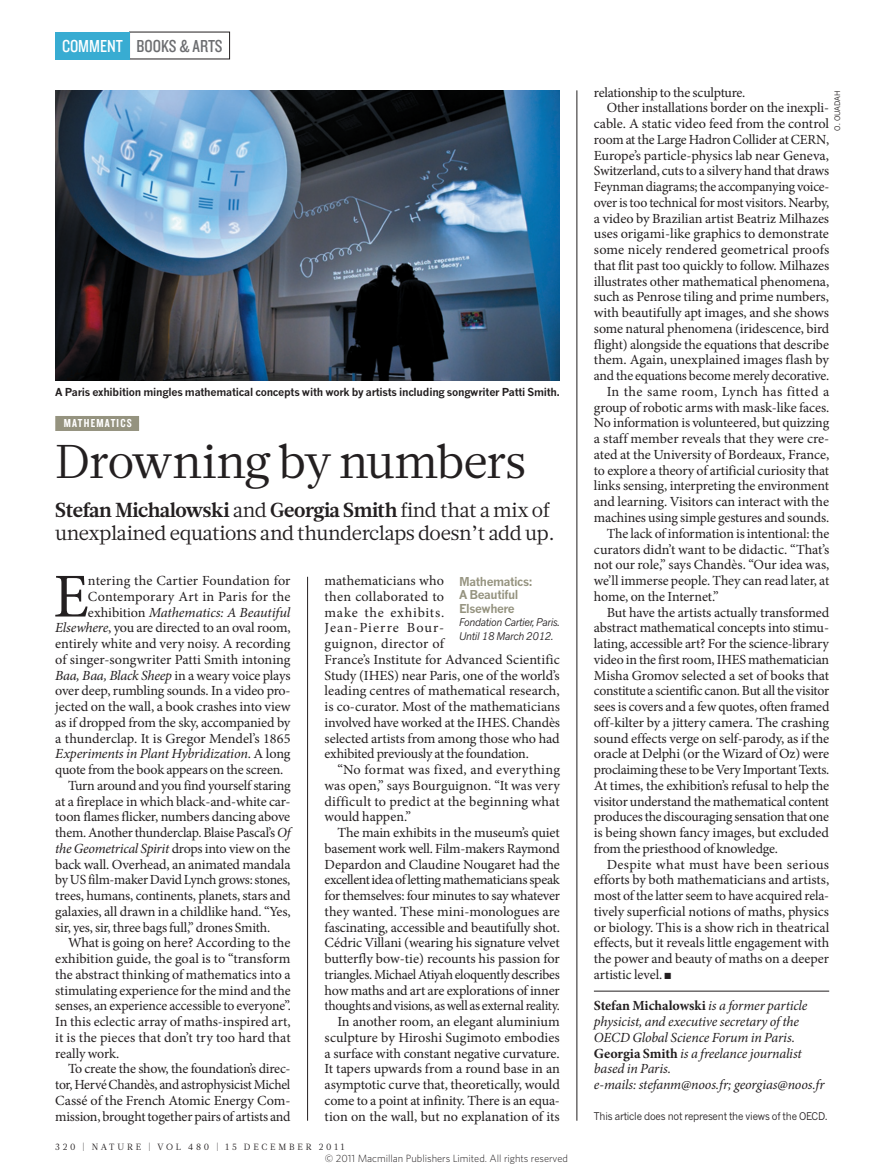
<style>
.page{position:relative;width:893px;height:1174px;background:#fff}
.page>*{position:absolute;margin:0;border:0;box-sizing:border-box;transform-origin:0 0}
.BODY_DROP_CAP{font:62.4px "Minion Pro";color:#231f20}
.BOOKS_HEAD_31{font:47.25px "Glosa Math";letter-spacing:-.02em;color:#231f20}
.BOOKS_INTRO{font:20.25px/23.7px "Glosa Math";letter-spacing:-.025em;color:#231f20}
.t1{font:18px "Knockout 29 Junior Ltweight";color:#6c6d70}
.t2{font:18px "Knockout 29 Junior Ltweight";color:#fff}
.BODY_INDENT{font:13.95px/15.8px "Minion Pro";letter-spacing:-.01em;color:#231f20;text-align:justify}
.BODY_DROP_CAP-2{font:13.95px "Minion Pro";letter-spacing:-.005em;color:#231f20}
.AUTHOR_DETAILS{font:italic 13.95px/15.8px "Minion Pro";letter-spacing:-.01em;color:#231f20}
.BODY_DROP_CAP-3{font:italic 13.95px "Minion Pro";letter-spacing:-.015em;color:#231f20}
.BOOK_TITLE{font:700 12px/13.5px "News Gothic MTOT";letter-spacing:-.035em;color:#95937f}
.SUBJECT_STRAP{font:12px "Knockout 49 Liteweight";letter-spacing:.1em;color:#fff}
.PIC_CAPTION{font:700 10.8px "News Gothic MTOT";letter-spacing:-.02em;color:#231f20}
.t3{font:300 10.5px "Whitney";color:#231f20}
.SUPP_READING{font:10.5px "News Gothic MTOT";letter-spacing:-.02em;color:#231f20;scale:.95 1}
.BOOK_DETAILS{font:italic 10.5px/13.5px "News Gothic MTOT";letter-spacing:-.035em;color:#231f20}
.t4{font:9px "Glosa Math";letter-spacing:.3em;color:#231f20}
.PIC_CREDIT{font:7.5px "News Gothic MTOT";color:#231f20}
.s1{font-weight:700}
.s2{font-style:normal}
.s3{font-style:italic}
.s4{font-weight:700;font-style:normal}
</style>
<div class="page">
<img style="left:55px;top:90px;width:505px;height:290px">
<div style="left:55px;top:416px;width:84px;height:15px;background:#95937f"></div>
<hr style="left:594px;top:990px;width:235px;height:1px;background:#231f20">
<hr style="left:577px;top:90px;width:1px;height:1030px;background:#231f20">
<hr style="left:307px;top:577px;width:1px;height:543px;background:#231f20">
<div style="left:55px;top:32px;width:75px;height:27px;background:#38acd2"></div>
<p class="t2" style="left:62px;top:34px;width:62px">COMMENT</p>
<p class="t1" style="left:136px;top:34px;width:88px">BOOKS &amp; ARTS</p>
<p class="PIC_CAPTION" style="left:55px;top:385px;width:506px">A Paris exhibition mingles mathematical concepts with work by artists including songwriter Patti Smith.</p>
<p class="SUBJECT_STRAP" style="left:64px;top:416px;width:70px">MATHEMATICS</p>
<p class="BOOKS_HEAD_31" style="left:55px;top:430px;width:472px">Drowning by numbers</p>
<p class="BOOKS_INTRO" style="left:55px;top:498px;width:501px"><span class="s1">Stefan Michalowski</span> and <span class="s1">Georgia Smith</span> find that a mix of unexplained equations and thunderclaps doesn’t add up.</p>
<p class="BODY_DROP_CAP" style="left:53px;top:555px;width:37px">E</p>
<p class="BODY_DROP_CAP-2" style="left:88px;top:571px;width:204px">ntering the Cartier Foundation for</p>
<p class="BODY_INDENT" style="left:325px;top:573px;width:237px;text-align:left">mathematicians who<br>then collaborated to<br>make the exhibits.<br>Jean-Pierre Bour-<br>guignon, director of<br>France’s Institute for Advanced Scientific Study (IHES) near Paris, one of the world’s leading centres of mathematical research, is co-curator. Most of the mathematicians involved have worked at the IHES. Chandès selected artists from among those who had exhibited previously at the foundation.</p>
<p class="BODY_INDENT" style="left:325px;top:762px;width:237px;text-indent:13px">“No format was fixed, and everything was open,” says Bourguignon. “It was very difficult to predict at the beginning what would happen.”</p>
<p class="BODY_INDENT" style="left:325px;top:825px;width:237px;text-indent:13px">The main exhibits in the museum’s quiet basement work well. Film-makers Raymond Depardon and Claudine Nougaret had the excellent idea of letting mathematicians speak for themselves: four minutes to say whatever they wanted. These mini-monologues are fascinating, accessible and beautifully shot.<br>Cédric Villani (wearing his signature velvet butterfly bow-tie) recounts his passion for triangles. Michael Atiyah eloquently describes how maths and art are explorations of inner thoughts and visions, as well as external reality.</p>
<p class="BODY_INDENT" style="left:325px;top:1014px;width:237px;text-indent:13px">In another room, an elegant aluminium sculpture by Hiroshi Sugimoto embodies a surface with constant negative curvature.<br>It tapers upwards from a round base in an asymptotic curve that, theoretically, would come to a point at infinity. There is an equa&shy;tion on the wall, but no explanation of its</p>
<p class="BOOK_TITLE" style="left:459px;top:574px;width:75px">Mathematics:<br>A Beautiful<br>Elsewhere</p>
<p class="BOOK_DETAILS" style="left:459px;top:616px;width:102px">Fondation Cartier, Paris.<br>Until 18 March 2012.</p>
<p class="BODY_DROP_CAP-2" style="left:88px;top:587px;width:204px">Contemporary Art in Paris for the</p>
<p class="BODY_DROP_CAP-3" style="left:88px;top:602px;width:204px"><span class="s2">exhibition</span> Mathematics: A Beautiful</p>
<p class="BODY_DROP_CAP-2" style="left:55px;top:618px;width:237px"><span class="s3">Elsewhere</span>, you are directed to an oval room,</p>
<p class="BODY_DROP_CAP-2" style="left:55px;top:634px;width:237px">entirely white and very noisy. A recording</p>
<p class="BODY_DROP_CAP-2" style="left:55px;top:650px;width:237px">of singer-songwriter Patti Smith intoning</p>
<p class="BODY_DROP_CAP-3" style="left:55px;top:665px;width:237px">Baa, Baa, Black Sheep <span class="s2">in a weary voice plays</span></p>
<p class="BODY_DROP_CAP-2" style="left:55px;top:681px;width:237px">over deep, rumbling sounds. In a video pro-</p>
<p class="BODY_DROP_CAP-2" style="left:55px;top:697px;width:237px">jected on the wall, a book crashes into view</p>
<p class="BODY_DROP_CAP-2" style="left:55px;top:713px;width:237px">as if dropped from the sky, accompanied by</p>
<p class="BODY_DROP_CAP-2" style="left:55px;top:728px;width:237px">a thunderclap. It is Gregor Mendel’s 1865</p>
<p class="BODY_DROP_CAP-3" style="left:55px;top:744px;width:237px">Experiments in Plant Hybridization<span class="s2">. A long</span></p>
<p class="BODY_DROP_CAP-2" style="left:55px;top:760px;width:230px">quote from the book appears on the screen.</p>
<p class="BODY_INDENT" style="left:55px;top:777px;width:237px;text-indent:13px">Turn around and you find yourself staring at a fireplace in which black-and-white car&shy;toon flames flicker, numbers dancing above them. Another thunderclap. Blaise Pascal’s <span class="s3">Of the Geometrical Spirit</span> drops into view on the back wall. Overhead, an animated mandala by US film-maker David Lynch grows: stones, trees, humans, continents, planets, stars and galaxies, all drawn in a childlike hand. “Yes, sir, yes, sir, three bags full,” drones Smith.</p>
<p class="BODY_INDENT" style="left:55px;top:935px;width:237px;text-indent:13px">What is going on here? According to the exhibition guide, the goal is to “transform the abstract thinking of mathematics into a stimulating experience for the mind and the senses, an experience accessible to everyone”.<br>In this eclectic array of maths-inspired art, it is the pieces that don’t try too hard that really work.</p>
<p class="BODY_INDENT" style="left:55px;top:1061px;width:237px;text-indent:13px">To create the show, the foundation’s direc&shy;tor, Hervé Chandès, and astrophysicist Michel Cassé of the French Atomic Energy Com&shy;mission, brought together pairs of artists and</p>
<p class="t4" style="left:55px;top:1141px;width:291px">320 | NATURE | VOL 480 | 15 DECEMBER 2011</p>
<p class="t3" style="left:325px;top:1151px;width:245px">© 2011 Macmillan Publishers Limited. All rights reserved</p>
<p class="BODY_INDENT" style="left:594px;top:84px;width:153px">relationship to the sculpture.</p>
<p class="BODY_INDENT" style="left:594px;top:100px;width:237px;text-indent:13px">Other installations border on the inexpli&shy;cable. A static video feed from the control room at the Large Hadron Collider at CERN, Europe’s particle-physics lab near Geneva, Switzerland, cuts to a silvery hand that draws Feynman diagrams; the accompanying voice&shy;over is too technical for most visitors. Nearby, a video by Brazilian artist Beatriz Milhazes uses origami-like graphics to demonstrate some nicely rendered geometrical proofs that flit past too quickly to follow. Milhazes illustrates other mathematical phenomena, such as Penrose tiling and prime numbers, with beautifully apt images, and she shows some natural phenomena (iridescence, bird flight) alongside the equations that describe them. Again, unexplained images flash by and the equations become merely decorative.</p>
<p class="BODY_INDENT" style="left:594px;top:384px;width:237px;text-indent:13px">In the same room, Lynch has fitted a group of robotic arms with mask-like faces.<br>No information is volunteered, but quizzing a staff member reveals that they were cre&shy;ated at the University of Bordeaux, France, to explore a theory of artificial curiosity that links sensing, interpreting the environment and learning. Visitors can interact with the machines using simple gestures and sounds.</p>
<p class="BODY_INDENT" style="left:594px;top:525px;width:237px;text-indent:13px">The lack of information is intentional: the curators didn’t want to be didactic. “That’s not our role,” says Chandès. “Our idea was, we’ll immerse people. They can read later, at home, on the Internet.”</p>
<p class="BODY_INDENT" style="left:594px;top:604px;width:237px;text-indent:13px">But have the artists actually transformed abstract mathematical concepts into stimu&shy;lating, accessible art? For the science-library video in the first room, IHES mathematician Misha Gromov selected a set of books that constitute a scientific canon. But all the visitor sees is covers and a few quotes, often framed off-kilter by a jittery camera. The crashing sound effects verge on self-parody, as if the oracle at Delphi (or the Wizard of Oz) were proclaiming these to be Very Important Texts.<br>At times, the exhibition’s refusal to help the visitor understand the mathematical content produces the discouraging sensation that one is being shown fancy images, but excluded from the priesthood of knowledge.</p>
<p class="BODY_INDENT" style="left:594px;top:856px;width:237px;text-indent:13px">Despite what must have been serious efforts by both mathematicians and artists, most of the latter seem to have acquired rela&shy;tively superficial notions of maths, physics or biology. This is a show rich in theatrical effects, but it reveals little engagement with the power and beauty of maths on a deeper artistic level. ■</p>
<p class="AUTHOR_DETAILS" style="left:594px;top:998px;width:232px"><span class="s4">Stefan Michalowski</span> is a former particle physicist, and executive secretary of the OECD Global Science Forum in Paris.<br><span class="s4">Georgia Smith</span> is a freelance journalist based in Paris.<br>e-mails: stefanm@noos.fr; georgias@noos.fr</p>
<p class="SUPP_READING" style="left:594px;top:1110px;width:247px">This article does not represent the views of the OECD.</p>
<p class="PIC_CREDIT" style="left:833px;top:130px;width:42px;rotate:-90deg">O. OUADAH</p>
</div>
